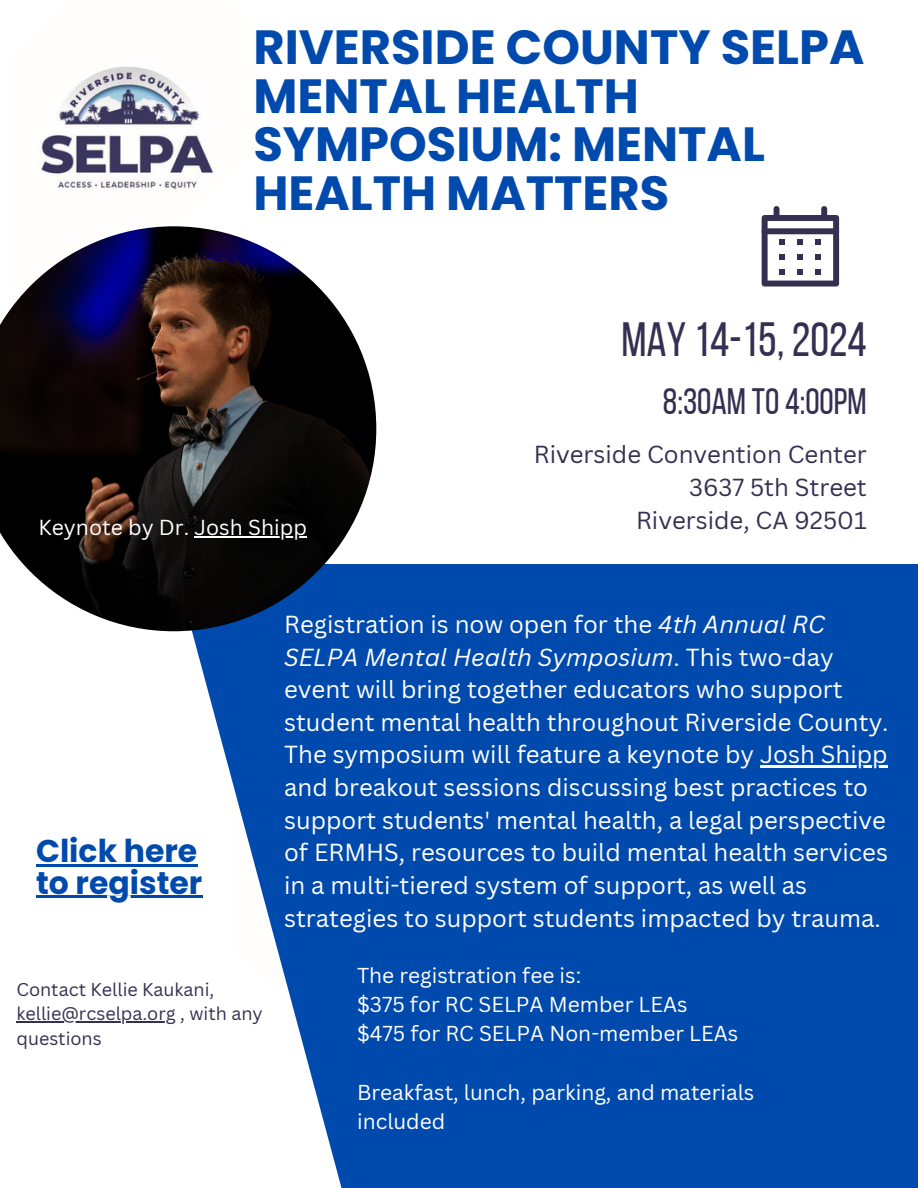
<style>
.page{position:relative;width:918px;height:1188px;background:#fff}
.page>*{position:absolute;margin:0;border:0;box-sizing:border-box;transform-origin:0 0}
.t1{font:700 48px/48.3px "Poppins";color:#004aad}
.t2{font:48px "Bebas Neue";color:#353051}
.t3{font:36.75px "Bebas Neue";color:#353051}
.t4{font:700 31.5px/31.5px "Poppins";color:#004aad}
.t5{font:24px/32.7px "Canva Sans";color:#fff}
.t6{font:24px "Canva Sans";color:#353051}
.t7{font:21.15px "Canva Sans";color:#fff}
.t8{font:21px/29.2px "Canva Sans";color:#fff}
.t9{font:18px/24.8px "Canva Sans";color:#353051}
.s1{font-style:italic}
</style>
<div class="page">
<img style="left:38px;top:66px;width:176px;height:125px">
<svg style="left:762px;top:206px;width:77px;height:81px"></svg>
<svg style="left:174px;top:564px;width:744px;height:624px;background:#1c5eb6"></svg>
<img style="left:0;top:226px;width:376px;height:405px">
<hr style="left:36px;top:864px;width:161px;height:3px;background:#004aad">
<hr style="left:36px;top:896px;width:166px;height:2px;background:#004aad">
<hr style="left:760px;top:766px;width:128px;height:2px;background:#fff">
<hr style="left:16px;top:1022px;width:160px;height:1px;background:#353051">
<hr style="left:194px;top:536px;width:113px;height:1px;background:#fff">
<p class="t1" style="left:253px;top:23px;width:613px">RIVERSIDE COUNTY SELPA<br>MENTAL HEALTH<br>SYMPOSIUM: MENTAL<br>HEALTH MATTERS</p>
<p class="t7" style="left:38px;top:513px;width:270px">Keynote by Dr. Josh Shipp</p>
<p class="t2" style="left:622px;top:320px;width:247px">MAY 14-15, 2024</p>
<p class="t3" style="left:663px;top:386px;width:205px">8:30AM TO 4:00PM</p>
<p class="t6" style="left:534px;top:438px;width:334px">Riverside Convention Center</p>
<p class="t6" style="left:689px;top:470px;width:179px">3637 5th Street</p>
<p class="t6" style="left:636px;top:503px;width:232px">Riverside, CA 92501</p>
<p class="t4" style="left:36px;top:835px;width:168px">Click here to register</p>
<p class="t9" style="left:16px;top:976px;width:248px">Contact Kellie Kaukani, kellie@rcselpa.org , with any questions</p>
<p class="t5" style="left:284px;top:607px;width:606px">Registration is now open for the <span class="s1">4th Annual RC SELPA Mental Health Symposium</span>. This two-day event will bring together educators who support student mental health throughout Riverside County.<br>The symposium will feature a keynote by Josh Shipp and breakout sessions discussing best practices to support students' mental health, a legal perspective of ERMHS, resources to build mental health services in a multi-tiered system of support, as well as strategies to support students impacted by trauma.</p>
<p class="t8" style="left:357px;top:960px;width:226px">The registration fee is:</p>
<p class="t8" style="left:357px;top:989px;width:332px">$375 for RC SELPA Member LEAs</p>
<p class="t8" style="left:357px;top:1018px;width:383px">$475 for RC SELPA Non-member LEAs</p>
<p class="t8" style="left:357px;top:1077px;width:399px">Breakfast, lunch, parking, and materials included</p>
</div>
